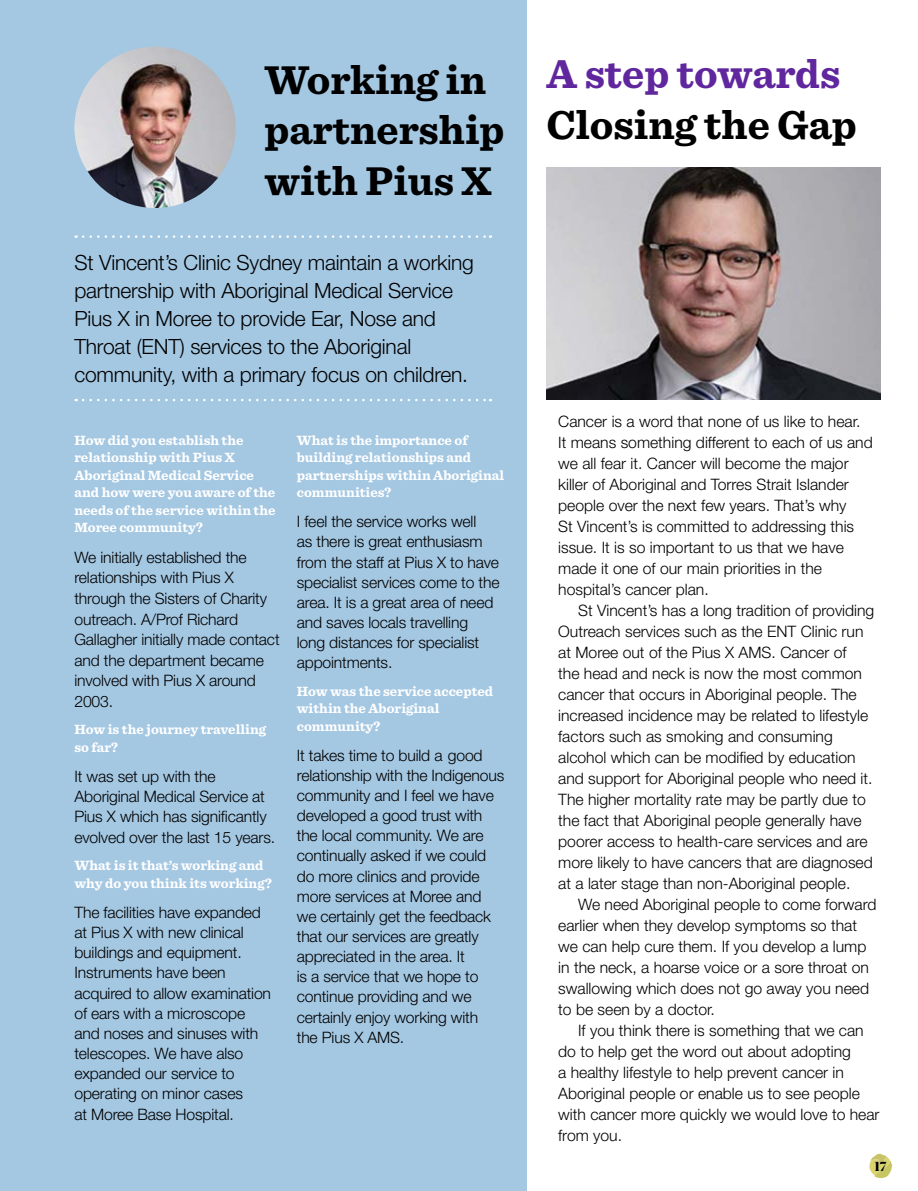
<style>
.page{position:relative;width:918px;height:1191px;background:#fff}
.page>*{position:absolute;margin:0;border:0;box-sizing:border-box;transform-origin:0 0}
.t1{font:700 42px/50.4px "Sentinel";color:#000}
.t2{font:700 42px "Sentinel";color:#60269e}
.t3{font:300 21px/28px "Helvetica Neue LT Std";letter-spacing:-.01em;color:#000}
.t4{font:300 15.75px/21px "Helvetica Neue LT Std";color:#000}
.t5{font:700 14.53px "Dala Floda";color:#000}
.t6{font:700 14px/17.5px "Sentinel";color:#fff}
</style>
<div class="page">
<svg style="left:869px;top:1153px;width:23px;height:25px"></svg>
<div style="left:0;top:0;width:527px;height:1191px;background:#a4c7e2"></div>
<svg style="left:83px;top:235px;width:408px;height:3px"></svg>
<svg style="left:83px;top:399px;width:408px;height:2px"></svg>
<img style="left:74px;top:47px;width:161px;height:161px">
<img style="left:546px;top:168px;width:335px;height:231px">
<h1 class="t1" style="left:265px;top:53px;width:241px">Working in partnership with Pius X</h1>
<h2 class="t3" style="left:74px;top:248px;width:401px">St Vincent’s Clinic Sydney maintain a working partnership with Aboriginal Medical Service Pius X in Moree to provide Ear, Nose and Throat (ENT) services to the Aboriginal community, with a primary focus on children.</h2>
<p class="t6" style="left:74px;top:431px;width:203px">How did you establish the relationship with Pius X<br>Aboriginal Medical Service and how were you aware of the needs of the service within the<br>Moree community?</p>
<p class="t4" style="left:74px;top:546px;width:207px">We initially established the relationships with Pius X through the Sisters of Charity outreach. A/Prof Richard<br>Gallagher initially made contact and the department became involved with Pius X around<br>2003.</p>
<p class="t6" style="left:74px;top:720px;width:193px">How is the journey travelling so far?</p>
<p class="t4" style="left:74px;top:765px;width:202px;line-height:20.5px">It was set up with the<br>Aboriginal Medical Service at<br>Pius X which has significantly evolved over the last 15 years.</p>
<p class="t6" style="left:74px;top:856px;width:199px">What is it that’s working and why do you think its working?</p>
<p class="t4" style="left:74px;top:902px;width:198px;line-height:20.3px">The facilities have expanded at Pius X with new clinical buildings and equipment.<br>Instruments have been acquired to allow examination of ears with a microscope and noses and sinuses with telescopes. We have also expanded our service to operating on minor cases<br>at Moree Base Hospital.</p>
<p class="t6" style="left:297px;top:431px;width:209px">What is the importance of building relationships and partnerships within Aboriginal communities?</p>
<p class="t4" style="left:297px;top:511px;width:204px;line-height:20.1px">I feel the service works well<br>as there is great enthusiasm from the staff at Pius X to have specialist services come to the area. It is a great area of need and saves locals travelling long distances for specialist appointments.</p>
<p class="t6" style="left:297px;top:681px;width:198px">How was the service accepted within the Aboriginal community?</p>
<p class="t4" style="left:297px;top:744px;width:209px;line-height:20.1px">It takes time to build a good relationship with the Indigenous community and I feel we have developed a good trust with the local community. We are continually asked if we could do more clinics and provide more services at Moree and we certainly get the feedback that our services are greatly appreciated in the area. It<br>is a service that we hope to continue providing and we certainly enjoy working with<br>the Pius X AMS.</p>
<h1 class="t2" style="left:546px;top:41px;width:295px">A step towards</h1>
<h1 class="t1" style="left:546px;top:98px;width:311px">Closing the Gap</h1>
<p class="t4" style="left:558px;top:411px;width:316px">Cancer is a word that none of us like to hear.<br>It means something different to each of us and we all fear it. Cancer will become the major killer of Aboriginal and Torres Strait Islander people over the next few years. That’s why<br>St Vincent’s is committed to addressing this issue. It is so important to us that we have made it one of our main priorities in the hospital’s cancer plan.</p>
<p class="t4" style="left:558px;top:600px;width:318px;text-indent:20px">St Vincent’s has a long tradition of providing Outreach services such as the ENT Clinic run at Moree out of the Pius X AMS. Cancer of<br>the head and neck is now the most common cancer that occurs in Aboriginal people. The increased incidence may be related to lifestyle factors such as smoking and consuming alcohol which can be modified by education and support for Aboriginal people who need it.<br>The higher mortality rate may be partly due to the fact that Aboriginal people generally have poorer access to health-care services and are more likely to have cancers that are diagnosed at a later stage than non-Aboriginal people.</p>
<p class="t4" style="left:558px;top:893px;width:320px;text-indent:20px">We need Aboriginal people to come forward earlier when they develop symptoms so that we can help cure them. If you develop a lump in the neck, a hoarse voice or a sore throat on swallowing which does not go away you need to be seen by a doctor.</p>
<p class="t4" style="left:558px;top:1019px;width:323px;text-indent:20px">If you think there is something that we can do to help get the word out about adopting<br>a healthy lifestyle to help prevent cancer in Aboriginal people or enable us to see people with cancer more quickly we would love to hear from you.</p>
<p class="t5" style="left:874px;top:1156px;width:14px">17</p>
</div>
